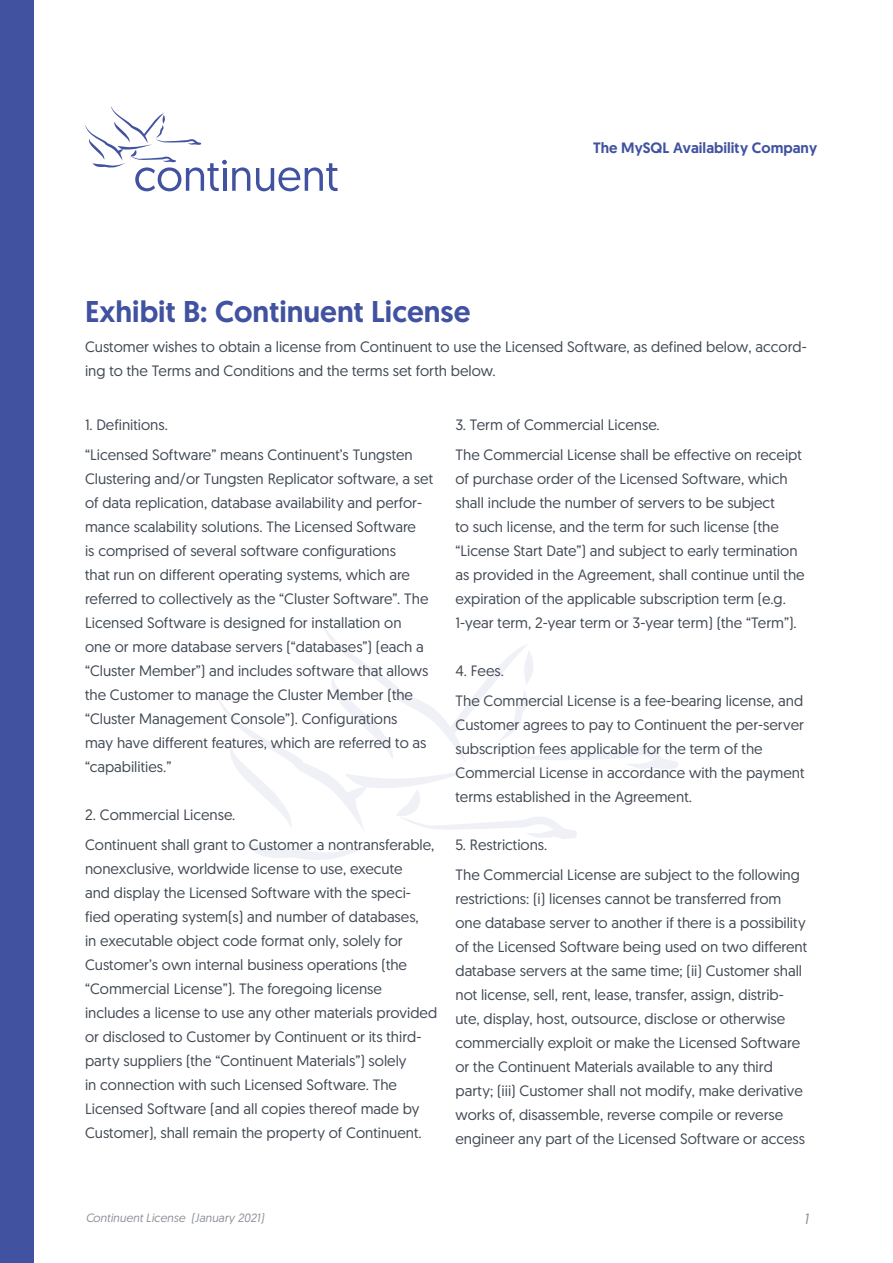
<style>
.page{position:relative;width:893px;height:1263px;background:#fff}
.page>*{position:absolute;margin:0;border:0;box-sizing:border-box;transform-origin:0 0}
.t1{font:500 30px "Geomanist";color:#4152a0}
.t2{font:15px/24px "Geomanist";color:#424a54}
.t3{font:500 15px "Geomanist";color:#4152a0}
.t4{font:italic 15px "Geomanist";color:#424a54}
.t5{font:italic 12px "Geomanist";color:#424a54}
</style>
<div class="page">
<div style="left:0;top:0;width:34px;height:1263px;background:#4152a0"></div>
<svg style="left:215px;top:617px;width:463px;height:243px"></svg>
<svg style="left:85px;top:106px;width:165px;height:85px"></svg>
<svg style="left:256px;top:163px;width:82px;height:28px"></svg>
<p class="t3" style="left:593px;top:138px;width:226px">The MySQL Availability Company</p>
<h1 class="t1" style="left:85px;top:291px;width:387px">Exhibit B: Continuent License</h1>
<p class="t2" style="left:85px;top:334px;width:723px">Customer wishes to obtain a license from Continuent to use the Licensed Software, as defined below, accord&shy;ing to the Terms and Conditions and the terms set forth below.</p>
<p class="t2" style="left:85px;top:409px;width:329px;line-height:30px">1. Definitions.<br>“Licensed Software” means Continuent’s Tungsten</p>
<p class="t2" style="left:85px;top:466px;width:350px">Clustering and/or Tungsten Replicator software, a set of data replication, database availability and perfor&shy;mance scalability solutions. The Licensed Software<br>is comprised of several software configurations<br>that run on different operating systems, which are referred to collectively as the “Cluster Software”. The Licensed Software is designed for installation on<br>one or more database servers (“databases”) (each a “Cluster Member”) and includes software that allows the Customer to manage the Cluster Member (the “Cluster Management Console”). Configurations<br>may have different features, which are referred to as “capabilities.”</p>
<p class="t2" style="left:85px;top:799px;width:351px;line-height:30px">2. Commercial License.<br>Continuent shall grant to Customer a nontransferable,</p>
<p class="t2" style="left:85px;top:856px;width:354px">nonexclusive, worldwide license to use, execute<br>and display the Licensed Software with the speci&shy;fied operating system(s) and number of databases,<br>in executable object code format only, solely for Customer’s own internal business operations (the “Commercial License”). The foregoing license includes a license to use any other materials provided or disclosed to Customer by Continuent or its third&shy;party suppliers (the “Continuent Materials”) solely<br>in connection with such Licensed Software. The Licensed Software (and all copies thereof made by Customer), shall remain the property of Continuent.</p>
<p class="t2" style="left:455px;top:409px;width:348px;line-height:30px">3. Term of Commercial License.<br>The Commercial License shall be effective on receipt</p>
<p class="t2" style="left:455px;top:466px;width:351px">of purchase order of the Licensed Software, which shall include the number of servers to be subject<br>to such license, and the term for such license (the “License Start Date”) and subject to early termination as provided in the Agreement, shall continue until the expiration of the applicable subscription term (e.g.<br>1-year term, 2-year term or 3-year term) (the “Term”).</p>
<p class="t2" style="left:455px;top:655px;width:349px;line-height:30px">4. Fees.<br>The Commercial License is a fee-bearing license, and</p>
<p class="t2" style="left:455px;top:712px;width:351px">Customer agrees to pay to Continuent the per-server subscription fees applicable for the term of the Commercial License in accordance with the payment terms established in the Agreement.</p>
<p class="t2" style="left:455px;top:829px;width:346px;line-height:30px">5. Restrictions.<br>The Commercial License are subject to the following</p>
<p class="t2" style="left:455px;top:886px;width:353px">restrictions: (i) licenses cannot be transferred from one database server to another if there is a possibility of the Licensed Software being used on two different database servers at the same time; (ii) Customer shall not license, sell, rent, lease, transfer, assign, distrib&shy;ute, display, host, outsource, disclose or otherwise commercially exploit or make the Licensed Software or the Continuent Materials available to any third party; (iii) Customer shall not modify, make derivative works of, disassemble, reverse compile or reverse engineer any part of the Licensed Software or access</p>
<p class="t5" style="left:85px;top:1210px;width:180px">Continuent License (January 2021)</p>
<p class="t4" style="left:803px;top:1209px;width:6px">1</p>
</div>
